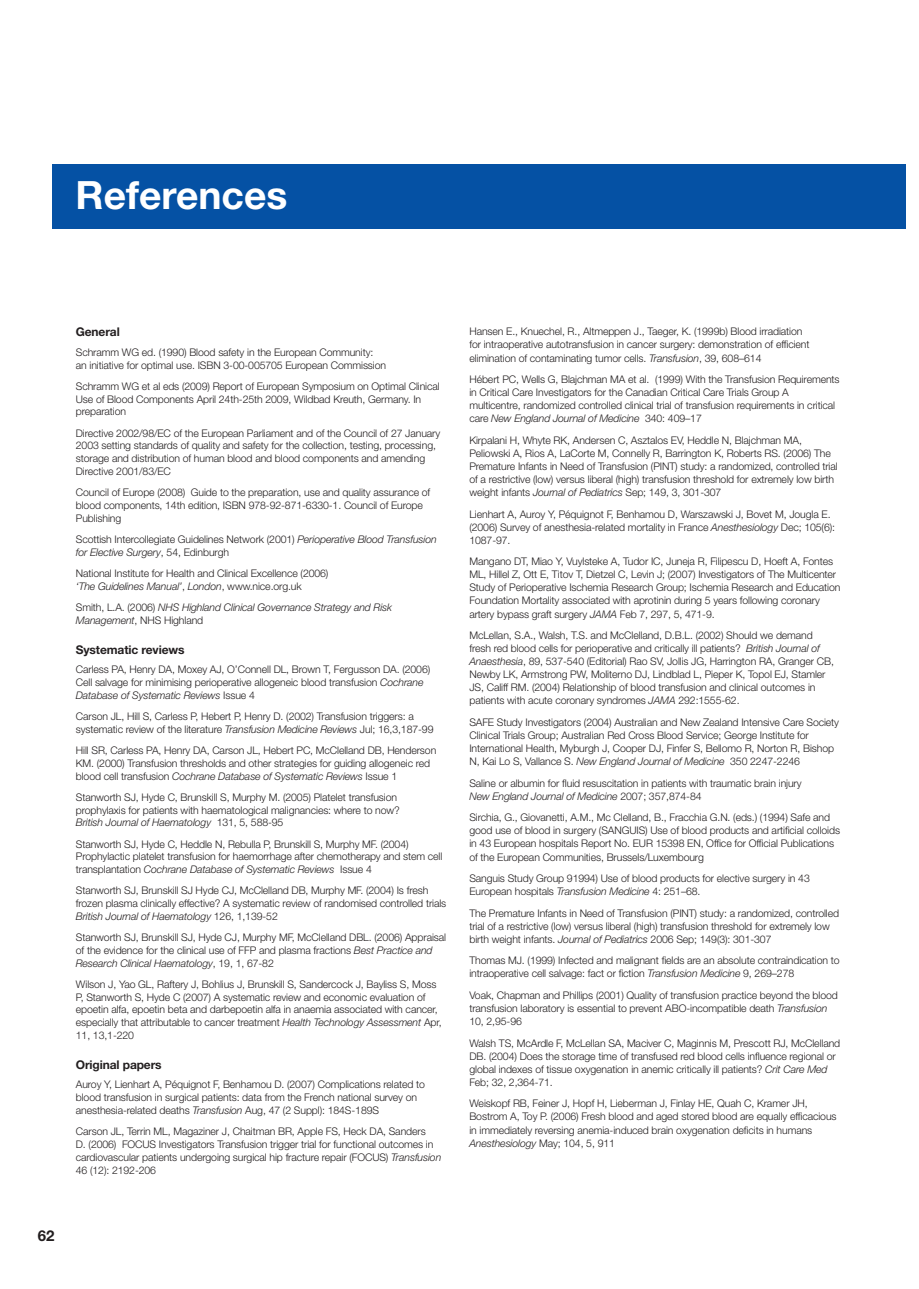
<style>
.page{position:relative;width:919px;height:1289px;background:#fff}
.page>*{position:absolute;margin:0;border:0;box-sizing:border-box;transform-origin:0 0}
.t1{font:700 39px "Helvetica Neue LT Std";color:#fff}
.t2{font:700 15px "Helvetica Neue LT Std";color:#231f20}
.t3{font:700 12px "Helvetica Neue LT Std";letter-spacing:-.01em;color:#231f20}
.t4{font:300 10.5px/13px "Helvetica Neue LT Std";letter-spacing:-.01em;color:#231f20}
.t5{font:italic 300 10.5px/12.8px "Helvetica Neue LT Std";letter-spacing:-.01em;color:#231f20}
.s1{font-style:italic}
.s2{font-style:normal}
</style>
<div class="page">
<div style="left:52px;top:164px;width:853px;height:65px;background:#0551a4"></div>
<h1 class="t1" style="left:76px;top:171px;width:213px">References</h1>
<p class="t3" style="left:76px;top:325px;width:45px">General</p>
<p class="t4" style="left:76px;top:345px;width:312px">Schramm WG ed. (1990) Blood safety in the European Community: an initiative for optimal use. ISBN 3-00-005705 European Commission</p>
<p class="t4" style="left:76px;top:379px;width:365px">Schramm WG et al eds (2009) Report of European Symposium on Optimal Clinical<br>Use of Blood Components April 24th-25th 2009, Wildbad Kreuth, Germany. In preparation</p>
<p class="t4" style="left:76px;top:426px;width:366px">Directive 2002/98/EC of the European Parliament and of the Council of 27 January 2003 setting standards of quality and safety for the collection, testing, processing, storage and distribution of human blood and blood components and amending Directive 2001/83/EC</p>
<p class="t4" style="left:76px;top:486px;width:356px">Council of Europe (2008) Guide to the preparation, use and quality assurance of blood components, 14th edition, ISBN 978-92-871-6330-1. Council of Europe<br>Publishing</p>
<p class="t4" style="left:76px;top:532px;width:362px">Scottish Intercollegiate Guidelines Network (2001) <span class="s1">Perioperative Blood Transfusion for Elective Surgery</span>, 54, Edinburgh</p>
<p class="t4" style="left:76px;top:566px;width:254px">National Institute for Health and Clinical Excellence (2006) <span class="s1">‘The Guidelines Manual’</span>, <span class="s1">London</span>, www.nice.org.uk</p>
<p class="t5" style="left:76px;top:600px;width:317px"><span class="s2">Smith, L.A. (2006)</span> NHS Highland Clinical Governance Strategy and Risk<br>Management<span class="s2">, NHS Highland</span></p>
<p class="t3" style="left:76px;top:642px;width:110px">Systematic reviews</p>
<p class="t4" style="left:76px;top:663px;width:356px">Carless PA, Henry DA, Moxey AJ, O’Connell DL, Brown T, Fergusson DA. (2006)<br>Cell salvage for minimising perioperative allogeneic blood transfusion <span class="s1">Cochrane<br>Database of Systematic Reviews</span> Issue 4</p>
<p class="t4" style="left:76px;top:709px;width:359px">Carson JL, Hill S, Carless P, Hebert P, Henry D. (2002) Transfusion triggers: a systematic review of the literature <span class="s1">Transfusion Medicine Reviews</span> Jul; 16,3,187-99</p>
<p class="t4" style="left:76px;top:743px;width:362px">Hill SR, Carless PA, Henry DA, Carson JL, Hebert PC, McClelland DB, Henderson<br>KM. (2000) Transfusion thresholds and other strategies for guiding allogeneic red blood cell transfusion <span class="s1">Cochrane Database of Systematic Reviews</span> Issue 1</p>
<p class="t4" style="left:76px;top:790px;width:325px">Stanworth SJ, Hyde C, Brunskill S, Murphy M. (2005) Platelet transfusion prophylaxis for patients with haematological malignancies: where to now?<br><span class="s1">British Journal of Haematology</span> 131, 5, 588-95</p>
<p class="t4" style="left:76px;top:837px;width:368px">Stanworth SJ, Hyde C, Heddle N, Rebulla P, Brunskill S, Murphy MF. (2004)<br>Prophylactic platelet transfusion for haemorrhage after chemotherapy and stem cell transplantation <span class="s1">Cochrane Database of Systematic Reviews</span> Issue 4</p>
<p class="t4" style="left:76px;top:884px;width:372px">Stanworth SJ, Brunskill SJ Hyde CJ, McClelland DB, Murphy MF. (2004) Is fresh frozen plasma clinically effective? A systematic review of randomised controlled trials<br><span class="s1">British Journal of Haematology</span> 126, 1,139-52</p>
<p class="t4" style="left:76px;top:930px;width:371px">Stanworth SJ, Brunskill SJ, Hyde CJ, Murphy MF, McClelland DBL. (2006) Appraisal of the evidence for the clinical use of FFP and plasma fractions <span class="s1">Best Practice and<br>Research Clinical Haematology</span>, 19, 1, 67-82</p>
<p class="t4" style="left:76px;top:977px;width:367px">Wilson J, Yao GL, Raftery J, Bohlius J, Brunskill S, Sandercock J, Bayliss S, Moss P, Stanworth S, Hyde C (2007) A systematic review and economic evaluation of epoetin alfa, epoetin beta and darbepoetin alfa in anaemia associated with cancer, especially that attributable to cancer treatment <span class="s1">Health Technology Assessment</span> Apr, 11, 13,1-220</p>
<p class="t3" style="left:76px;top:1057px;width:87px">Original papers</p>
<p class="t4" style="left:76px;top:1077px;width:351px">Auroy Y, Lienhart A, Péquignot F, Benhamou D. (2007) Complications related to blood transfusion in surgical patients: data from the French national survey on anesthesia-related deaths <span class="s1">Transfusion</span> Aug, 47 (2 Suppl): 184S-189S</p>
<p class="t4" style="left:76px;top:1124px;width:367px">Carson JL, Terrin ML, Magaziner J, Chaitman BR, Apple FS, Heck DA, Sanders<br>D. (2006) FOCUS Investigators Transfusion trigger trial for functional outcomes in cardiovascular patients undergoing surgical hip fracture repair (FOCUS) <span class="s1">Transfusion </span>46 (12): 2192-206</p>
<h2 class="t2" style="left:38px;top:1225px;width:18px">62</h2>
<p class="t4" style="left:469px;top:325px;width:341px">Hansen E., Knuechel, R., Altmeppen J., Taeger, K. (1999b) Blood irradiation for intraoperative autotransfusion in cancer surgery: demonstration of efficient elimination of contaminating tumor cells. <span class="s1">Transfusion</span>, 39, 608–614</p>
<p class="t4" style="left:469px;top:372px;width:371px">Hébert PC, Wells G, Blajchman MA et al. (1999) With the Transfusion Requirements in Critical Care Investigators for the Canadian Critical Care Trials Group A multicentre, randomized controlled clinical trial of transfusion requirements in critical care <span class="s1">New England Journal of Medicine</span> 340: 409–17</p>
<p class="t4" style="left:469px;top:433px;width:370px">Kirpalani H, Whyte RK, Andersen C, Asztalos EV, Heddle N, Blajchman MA, Peliowski A, Rios A, LaCorte M, Connelly R, Barrington K, Roberts RS. (2006) The Premature Infants in Need of Transfusion (PINT) study: a randomized, controlled trial of a restrictive (low) versus liberal (high) transfusion threshold for extremely low birth weight infants <span class="s1">Journal of Pediatrics</span> Sep; 149, 3, 301-307</p>
<p class="t4" style="left:469px;top:507px;width:367px">Lienhart A, Auroy Y, Péquignot F, Benhamou D, Warszawski J, Bovet M, Jougla E. (2006) Survey of anesthesia-related mortality in France <span class="s1">Anesthesiology</span> Dec; 105(6):<br>1087-97.</p>
<p class="t4" style="left:469px;top:555px;width:372px">Mangano DT, Miao Y, Vuylsteke A, Tudor IC, Juneja R, Filipescu D, Hoeft A, Fontes ML, Hillel Z, Ott E, Titov T, Dietzel C, Levin J; (2007) Investigators of The Multicenter Study of Perioperative Ischemia Research Group; Ischemia Research and Education Foundation Mortality associated with aprotinin during 5 years following coronary artery bypass graft surgery <span class="s1">JAMA</span> Feb 7, 297, 5, 471-9.</p>
<p class="t4" style="left:469px;top:628px;width:366px">McLellan, S.A., Walsh, T.S. and McClelland, D.B.L. (2002) Should we demand fresh red blood cells for perioperative and critically ill patients? <span class="s1">British Journal of Anaesthesia</span>, 89, 537-540 (Editorial) Rao SV, Jollis JG, Harrington RA, Granger CB, Newby LK, Armstrong PW, Moliterno DJ, Lindblad L, Pieper K, Topol EJ, Stamler JS, Califf RM. (2004) Relationship of blood transfusion and clinical outcomes in patients with acute coronary syndromes <span class="s1">JAMA</span> 292:1555-62.</p>
<p class="t4" style="left:469px;top:715px;width:371px">SAFE Study Investigators (2004) Australian and New Zealand Intensive Care Society Clinical Trials Group; Australian Red Cross Blood Service; George Institute for International Health, Myburgh J, Cooper DJ, Finfer S, Bellomo R, Norton R, Bishop N, Kai Lo S, Vallance S. <span class="s1">New England Journal of Medicine</span> 350 2247-2246</p>
<p class="t4" style="left:469px;top:776px;width:334px">Saline or albumin for fluid resuscitation in patients with traumatic brain injury<br><span class="s1">New England Journal of Medicine</span> 2007; 357,874-84</p>
<p class="t4" style="left:469px;top:810px;width:372px">Sirchia, G., Giovanetti, A.M., Mc Clelland, B., Fracchia G.N. (eds.) (1994) Safe and good use of blood in surgery (SANGUIS) Use of blood products and artificial colloids in 43 European hospitals Report No. EUR 15398 EN, Office for Official Publications of the European Communities, Brussels/Luxembourg</p>
<p class="t4" style="left:469px;top:871px;width:342px">Sanguis Study Group 91994) Use of blood products for elective surgery in 43<br>European hospitals <span class="s1">Transfusion Medicine</span> 4: 251–68.</p>
<p class="t4" style="left:469px;top:906px;width:371px">The Premature Infants in Need of Transfusion (PINT) study: a randomized, controlled trial of a restrictive (low) versus liberal (high) transfusion threshold for extremely low birth weight infants. <span class="s1">Journal of Pediatrics</span> 2006 Sep; 149(3): 301-307</p>
<p class="t4" style="left:469px;top:953px;width:371px">Thomas MJ. (1999) Infected and malignant fields are an absolute contraindication to intraoperative cell salvage: fact or fiction <span class="s1">Transfusion Medicine</span> 9, 269–278</p>
<p class="t4" style="left:469px;top:988px;width:370px">Voak, Chapman and Phillips (2001) Quality of transfusion practice beyond the blood transfusion laboratory is essential to prevent ABO-incompatible death <span class="s1">Transfusion<br></span>10, 2,95-96</p>
<p class="t4" style="left:469px;top:1036px;width:372px">Walsh TS, McArdle F, McLellan SA, Maciver C, Maginnis M, Prescott RJ, McClelland DB. (2004) Does the storage time of transfused red blood cells influence regional or global indexes of tissue oxygenation in anemic critically ill patients? <span class="s1">Crit Care Med </span>Feb; 32, 2,364-71.</p>
<p class="t4" style="left:469px;top:1096px;width:368px">Weiskopf RB, Feiner J, Hopf H, Lieberman J, Finlay HE, Quah C, Kramer JH, Bostrom A, Toy P. (2006) Fresh blood and aged stored blood are equally efficacious in immediately reversing anemia-induced brain oxygenation deficits in humans <span class="s1">Anesthesiology</span> May; 104, 5, 911</p>
</div>
